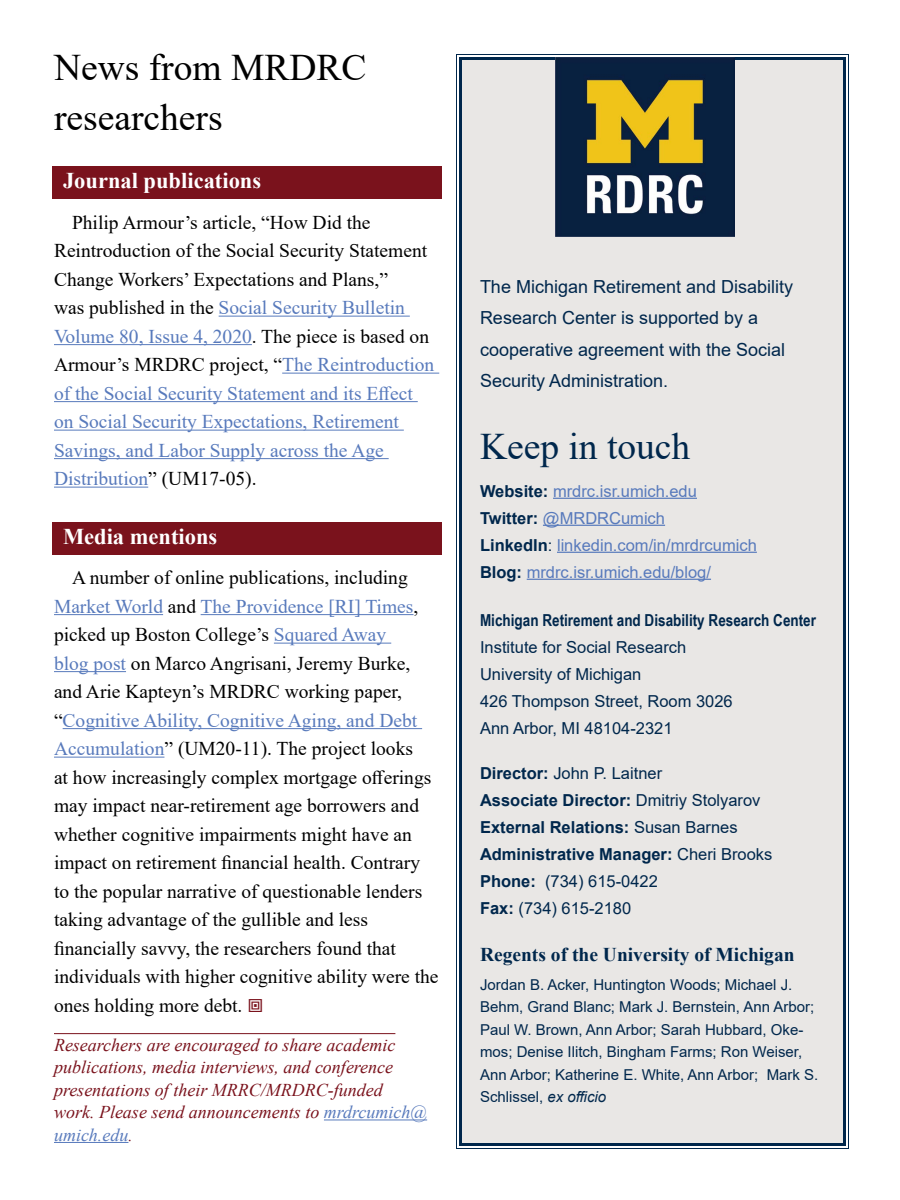
<style>
.page{position:relative;width:900px;height:1200px;background:#fff}
.page>*{position:absolute;margin:0;border:0;box-sizing:border-box;transform-origin:0 0}
.NewsH2{font:37.5px/49.5px "Times New Roman";color:#000}
.t1{font:37.5px "Times New Roman";color:#00274c}
.t2{font:700 22.5px "Times New Roman";color:#fff}
.NewsBodySerif{font:19.5px/28.5px "Times New Roman";color:#000}
.NewsBodySerif-2{font:19.5px/28.5px "Times New Roman";color:#587abc}
.t3{font:700 19.5px "Times New Roman";color:#00274c}
.End_of_Artilcle_info{font:italic 18px/22.5px "Times New Roman";color:#7a121c}
.t4{font:18px/31.5px "Arial";color:#00274c}
.t5{font:700 16.5px/27px "Arial";color:#00274c}
.NewsBodySerif-3{font:16.5px/27px "Arial";color:#587abc}
.t6{font:16.5px/27px "Arial";color:#00274c}
.t7{font:700 16.5px "Arial Narrow";color:#00274c}
.t8{font:15px/22.5px "Arial";color:#00274c}
.s1{color:#000}
.s2{color:#587abc}
.s3{font-size:16.5px}
.s4{font-weight:700;color:#00274c}
.s5{color:#00274c}
.s6{font-weight:400}
.s7{font-style:italic}
</style>
<div class="page">
<div style="left:456px;top:54px;width:393px;height:1095px;background:#e9e7e5"></div>
<div style="left:459px;top:57px;width:387px;height:1089px;border:3px solid #00274c"></div>
<img style="left:556px;top:58px;width:179px;height:179px">
<div style="left:52px;top:167px;width:390px;height:32px;background:#7a121c"></div>
<hr style="left:219px;top:316px;width:191px;height:1px;background:#587abc">
<hr style="left:54px;top:344px;width:198px;height:1px;background:#587abc">
<hr style="left:282px;top:373px;width:157px;height:1px;background:#587abc">
<hr style="left:54px;top:401px;width:364px;height:1px;background:#587abc">
<hr style="left:54px;top:430px;width:350px;height:1px;background:#587abc">
<hr style="left:54px;top:458px;width:335px;height:1px;background:#587abc">
<hr style="left:54px;top:487px;width:94px;height:1px;background:#587abc">
<div style="left:52px;top:522px;width:390px;height:32px;background:#7a121c"></div>
<hr style="left:54px;top:614px;width:109px;height:1px;background:#587abc">
<hr style="left:201px;top:614px;width:212px;height:1px;background:#587abc">
<hr style="left:274px;top:643px;width:117px;height:1px;background:#587abc">
<hr style="left:54px;top:671px;width:72px;height:1px;background:#587abc">
<hr style="left:63px;top:728px;width:359px;height:1px;background:#587abc">
<hr style="left:54px;top:757px;width:110px;height:1px;background:#587abc">
<hr style="left:54px;top:1033px;width:341px;height:1px;background:#7a121c">
<hr style="left:324px;top:1120px;width:103px;height:1px;background:#587abc">
<hr style="left:54px;top:1142px;width:74px;height:1px;background:#587abc">
<h2 class="NewsH2" style="left:54px;top:42px;width:314px">News from MRDRC researchers</h2>
<h3 class="t2" style="left:63px;top:164px;width:200px">Journal publications</h3>
<p class="NewsBodySerif-2" style="left:54px;top:207px;width:382px;text-indent:18px"><span class="s1">Philip Armour’s article, “How Did the Reintroduction of the Social Security Statement Change Workers’ Expectations and Plans,”<br>was published in the</span> Social Security Bulletin Volume 80, Issue 4, 2020<span class="s1">. The piece is based on Armour’s MRDRC project, “</span>The Reintroduction of the Social Security Statement and its Effect on Social Security Expectations, Retirement Savings, and Labor Supply across the Age Distribution<span class="s1">” (UM17-05).</span></p>
<h3 class="t2" style="left:63px;top:520px;width:156px">Media mentions</h3>
<p class="NewsBodySerif" style="left:54px;top:563px;width:386px;text-indent:18px">A number of online publications, including <span class="s2">Market World</span> and <span class="s2">The Providence [RI] Times</span>, picked up Boston College’s <span class="s2">Squared Away<br>blog post</span> on Marco Angrisani, Jeremy Burke, and Arie Kapteyn’s MRDRC working paper, “<span class="s2">Cognitive Ability, Cognitive Aging, and Debt Accumulation</span>” (UM20-11). The project looks<br>at how increasingly complex mortgage offerings may impact near-retirement age borrowers and whether cognitive impairments might have an impact on retirement financial health. Contrary to the popular narrative of questionable lenders taking advantage of the gullible and less financially savvy, the researchers found that individuals with higher cognitive ability were the ones holding more debt.</p>
<p class="End_of_Artilcle_info" style="left:54px;top:1033px;width:375px">Researchers are encouraged to share academic publications, media interviews, and conference presentations of their MRRC/MRDRC-funded work. Please send announcements to <span class="s2">mrdrcumich@ umich.edu</span><span class="s3">.</span></p>
<p class="t4" style="left:480px;top:270px;width:315px">The Michigan Retirement and Disability Research Center is supported by a cooperative agreement with the Social Security Administration.</p>
<h1 class="t1" style="left:480px;top:420px;width:212px">Keep in touch</h1>
<p class="NewsBodySerif-3" style="left:480px;top:477px;width:218px"><span class="s4">Website:</span> mrdrc.isr.umich.edu</p>
<h3 class="NewsBodySerif-3" style="left:480px;top:504px;width:278px"><span class="s4">Twitter:</span> @MRDRCumich<br><span class="s4">LinkedIn</span><span class="s5">:</span> linkedin.com/in/mrdrcumich<br><span class="s4">Blog:</span> mrdrc.isr.umich.edu/blog/</h3>
<p class="t7" style="left:480px;top:608px;width:338px">Michigan Retirement and Disability Research Center</p>
<p class="t6" style="left:480px;top:634px;width:254px">Institute for Social Research<br>University of Michigan<br>426 Thompson Street, Room 3026<br>Ann Arbor, MI 48104-2321</p>
<p class="t5" style="left:480px;top:760px;width:294px">Director: <span class="s6">John P. Laitner<br></span>Associate Director: <span class="s6">Dmitriy Stolyarov<br></span>External Relations: <span class="s6">Susan Barnes<br></span>Administrative Manager: <span class="s6">Cheri Brooks<br></span>Phone: <span class="s6">(734) 615-0422<br></span>Fax: <span class="s6">(734) 615-2180</span></p>
<p class="t3" style="left:480px;top:940px;width:316px">Regents of the University of Michigan</p>
<p class="t8" style="left:480px;top:973px;width:340px">Jordan B. Acker, Huntington Woods; Michael J.<br>Behm, Grand Blanc; Mark J. Bernstein, Ann Arbor; Paul W. Brown, Ann Arbor; Sarah Hubbard, Oke&shy;mos; Denise Ilitch, Bingham Farms; Ron Weiser, Ann Arbor; Katherine E. White, Ann Arbor; Mark S.<br>Schlissel, <span class="s7">ex officio</span></p>
</div>
